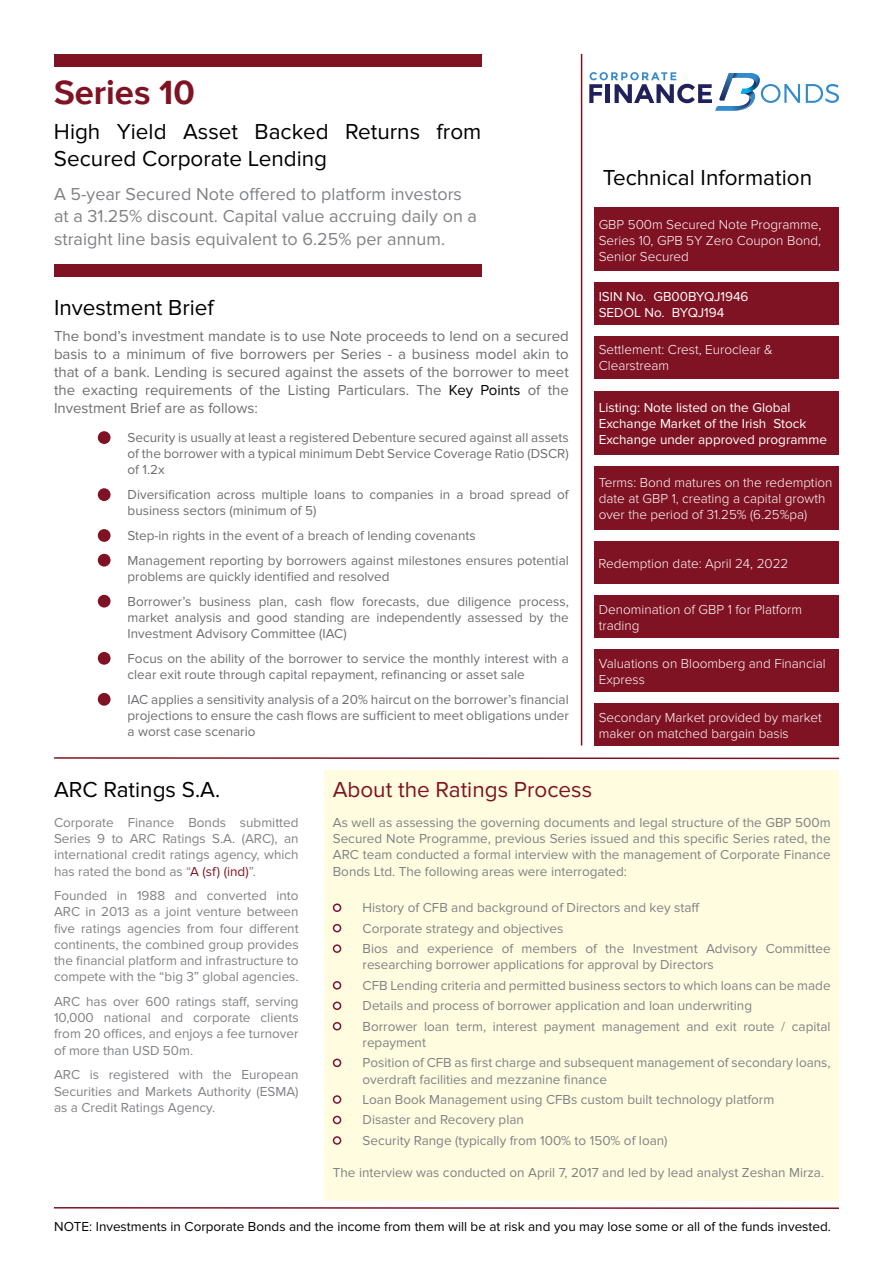
<style>
.page{position:relative;width:893px;height:1263px;background:#fff}
.page>*{position:absolute;margin:0;border:0;box-sizing:border-box;transform-origin:0 0}
.t1{font:700 34.5px "Proxima Nova A";color:#801323}
.t2{font:22.5px/27px "Proxima Nova";color:#000}
.t3{font:22.5px "Proxima Nova";color:#801323}
.t4{font:18px/21.6px "Proxima Nova";color:#808285}
.t5{font:15px/18px "Proxima Nova";color:#6d6e71;text-align:justify}
.t6{font:13.5px/16.2px "Proxima Nova";color:#808285;text-align:justify}
.t7{font:13.5px/16.2px "Proxima Nova";color:#6d6e71}
.t8{font:300 13.5px/16.2px "Proxima Nova";color:#fff}
.t9{font:13.5px/16.2px "Proxima Nova";color:#fff}
.t10{font:13.5px "Proxima Nova";color:#000}
.s1{color:#000}
.s2{color:#801323}
</style>
<div class="page">
<div style="left:324px;top:771px;width:515px;height:430px;background:#fffcdf"></div>
<div style="left:54px;top:54px;width:427px;height:13px;background:#801323"></div>
<div style="left:54px;top:264px;width:427px;height:13px;background:#801323"></div>
<svg style="left:589px;top:72px;width:211px;height:39px"></svg>
<svg style="left:806px;top:84px;width:33px;height:19px"></svg>
<div style="left:594px;top:207px;width:245px;height:64px;background:#801323"></div>
<div style="left:594px;top:283px;width:245px;height:42px;background:#801323"></div>
<div style="left:594px;top:541px;width:245px;height:43px;background:#801323"></div>
<div style="left:594px;top:391px;width:245px;height:63px;background:#801323"></div>
<div style="left:594px;top:466px;width:245px;height:64px;background:#801323"></div>
<div style="left:594px;top:337px;width:245px;height:42px;background:#801323"></div>
<div style="left:594px;top:595px;width:245px;height:43px;background:#801323"></div>
<div style="left:594px;top:649px;width:245px;height:42px;background:#801323"></div>
<div style="left:594px;top:703px;width:245px;height:42px;background:#801323"></div>
<svg style="left:54px;top:1207px;width:785px;height:2px;background:#9e4c58"></svg>
<hr style="left:581px;top:54px;width:1px;height:691px;background:#801323">
<div style="left:98px;top:431px;width:13px;height:13px;background:#801323;border-radius:50%"></div>
<div style="left:98px;top:554px;width:13px;height:12px;background:#801323;border-radius:50%"></div>
<div style="left:98px;top:488px;width:13px;height:13px;background:#801323;border-radius:50%"></div>
<div style="left:98px;top:595px;width:13px;height:12px;background:#801323;border-radius:50%"></div>
<div style="left:98px;top:652px;width:13px;height:13px;background:#801323;border-radius:50%"></div>
<div style="left:98px;top:529px;width:13px;height:13px;background:#801323;border-radius:50%"></div>
<div style="left:98px;top:693px;width:13px;height:13px;background:#801323;border-radius:50%"></div>
<svg style="left:54px;top:757px;width:786px;height:3px"></svg>
<div style="left:334px;top:904px;width:7px;height:7px;background:#fff;border-radius:50%"></div>
<div style="left:333px;top:903px;width:8px;height:9px;border:2px solid #801323;border-radius:50%"></div>
<div style="left:334px;top:945px;width:7px;height:7px;background:#fff;border-radius:50%"></div>
<div style="left:333px;top:944px;width:8px;height:9px;border:2px solid #801323;border-radius:50%"></div>
<div style="left:334px;top:925px;width:7px;height:7px;background:#fff;border-radius:50%"></div>
<div style="left:333px;top:924px;width:8px;height:8px;border:2px solid #801323;border-radius:50%"></div>
<div style="left:334px;top:1116px;width:7px;height:7px;background:#fff;border-radius:50%"></div>
<div style="left:333px;top:1116px;width:8px;height:8px;border:2px solid #801323;border-radius:50%"></div>
<div style="left:334px;top:1023px;width:7px;height:7px;background:#fff;border-radius:50%"></div>
<div style="left:333px;top:1022px;width:8px;height:8px;border:2px solid #801323;border-radius:50%"></div>
<div style="left:334px;top:982px;width:7px;height:7px;background:#fff;border-radius:50%"></div>
<div style="left:333px;top:981px;width:8px;height:8px;border:2px solid #801323;border-radius:50%"></div>
<div style="left:334px;top:1096px;width:7px;height:7px;background:#fff;border-radius:50%"></div>
<div style="left:333px;top:1095px;width:8px;height:9px;border:2px solid #801323;border-radius:50%"></div>
<div style="left:334px;top:1059px;width:7px;height:7px;background:#fff;border-radius:50%"></div>
<div style="left:333px;top:1058px;width:8px;height:9px;border:2px solid #801323;border-radius:50%"></div>
<div style="left:334px;top:1002px;width:7px;height:7px;background:#fff;border-radius:50%"></div>
<div style="left:333px;top:1001px;width:8px;height:9px;border:2px solid #801323;border-radius:50%"></div>
<div style="left:334px;top:1137px;width:7px;height:7px;background:#fff;border-radius:50%"></div>
<div style="left:333px;top:1136px;width:8px;height:9px;border:2px solid #801323;border-radius:50%"></div>
<h1 class="t1" style="left:54px;top:67px;width:142px">Series 10</h1>
<h2 class="t2" style="left:54px;top:118px;width:429px">High Yield Asset Backed Returns from<br>Secured Corporate Lending</h2>
<h3 class="t4" style="left:54px;top:183px;width:425px">A 5-year Secured Note offered to platform investors at a 31.25% discount. Capital value accruing daily on a</h3>
<h3 class="t4" style="left:54px;top:228px;width:393px">straight line basis equivalent to 6.25% per annum.</h3>
<h2 class="t2" style="left:54px;top:294px;width:161px">Investment Brief</h2>
<p class="t5" style="left:54px;top:327px;width:516px">The bond’s investment mandate is to use Note proceeds to lend on a secured basis to a minimum of five borrowers per Series - a business model akin to that of a bank. Lending is secured against the assets of the borrower to meet the exacting requirements of the Listing Particulars. The <span class="s1">Key Points</span> of the Investment Brief are as follows:</p>
<p class="t7" style="left:128px;top:430px;width:443px;text-align:justify">Security is usually at least a registered Debenture secured against all assets of the borrower with a typical minimum Debt Service Coverage Ratio (DSCR) of 1.2x</p>
<p class="t7" style="left:128px;top:487px;width:443px">Diversification across multiple loans to companies in a broad spread of business sectors (minimum of 5)</p>
<p class="t7" style="left:128px;top:523px;width:443px;line-height:24.8px">Step-in rights in the event of a breach of lending covenants<br>Management reporting by borrowers against milestones ensures potential</p>
<p class="t7" style="left:128px;top:564px;width:443px;line-height:24.8px">problems are quickly identified and resolved<br>Borrower’s business plan, cash flow forecasts, due diligence process,</p>
<p class="t7" style="left:128px;top:609px;width:443px">market analysis and good standing are independently assessed by the<br>Investment Advisory Committee (IAC)</p>
<p class="t7" style="left:128px;top:650px;width:443px">Focus on the ability of the borrower to service the monthly interest with a clear exit route through capital repayment, refinancing or asset sale</p>
<p class="t7" style="left:128px;top:691px;width:443px;text-align:justify">IAC applies a sensitivity analysis of a 20% haircut on the borrower’s financial projections to ensure the cash flows are sufficient to meet obligations under a worst case scenario</p>
<h2 class="t2" style="left:603px;top:165px;width:211px">Technical Information</h2>
<p class="t8" style="left:599px;top:216px;width:224px;text-align:justify">GBP 500m Secured Note Programme, Series 10, GPB 5Y Zero Coupon Bond, Senior Secured</p>
<p class="t9" style="left:599px;top:289px;width:151px">ISIN No. GB00BYQJ1946<br>SEDOL No. BYQJ194</p>
<p class="t8" style="left:599px;top:342px;width:176px">Settlement: Crest, Euroclear &amp;<br>Clearstream</p>
<p class="t9" style="left:599px;top:399px;width:230px">Listing: Note listed on the Global<br>Exchange Market of the Irish Stock<br>Exchange under approved programme</p>
<p class="t8" style="left:599px;top:475px;width:235px">Terms: Bond matures on the redemption date at GBP 1, creating a capital growth over the period of 31.25% (6.25%pa)</p>
<p class="t8" style="left:599px;top:556px;width:191px">Redemption date: April 24, 2022</p>
<p class="t8" style="left:599px;top:601px;width:205px">Denomination of GBP 1 for Platform trading</p>
<p class="t8" style="left:599px;top:655px;width:228px">Valuations on Bloomberg and Financial<br>Express</p>
<p class="t8" style="left:599px;top:709px;width:225px">Secondary Market provided by market maker on matched bargain basis</p>
<h2 class="t2" style="left:54px;top:776px;width:168px">ARC Ratings S.A.</h2>
<h2 class="t3" style="left:333px;top:777px;width:261px">About the Ratings Process</h2>
<p class="t6" style="left:54px;top:814px;width:246px">Corporate Finance Bonds submitted Series 9 to ARC Ratings S.A. (ARC), an international credit ratings agency, which has rated the bond as “<span class="s2">A (sf) (ind)</span>”.</p>
<p class="t6" style="left:54px;top:888px;width:246px">Founded in 1988 and converted into ARC in 2013 as a joint venture between five ratings agencies from four different continents, the combined group provides the financial platform and infrastructure to compete with the “big 3” global agencies.</p>
<p class="t6" style="left:54px;top:993px;width:246px">ARC has over 600 ratings staff, serving 10,000 national and corporate clients from 20 offices, and enjoys a fee turnover of more than USD 50m.</p>
<p class="t6" style="left:54px;top:1067px;width:246px">ARC is registered with the European Securities and Markets Authority (ESMA) as a Credit Ratings Agency.</p>
<p class="t6" style="left:333px;top:814px;width:499px">As well as assessing the governing documents and legal structure of the GBP 500m Secured Note Programme, previous Series issued and this specific Series rated, the ARC team conducted a formal interview with the management of Corporate Finance Bonds Ltd. The following areas were interrogated:</p>
<p class="t6" style="left:363px;top:898px;width:469px;line-height:20.4px;text-align:left">History of CFB and background of Directors and key staff<br>Corporate strategy and objectives<br>Bios and experience of members of the Investment Advisory Committee</p>
<p class="t6" style="left:363px;top:955px;width:470px;line-height:20.4px;text-align:left">researching borrower applications for approval by Directors<br>CFB Lending criteria and permitted business sectors to which loans can be made Details and process of borrower application and loan underwriting<br>Borrower loan term, interest payment management and exit route / capital</p>
<p class="t6" style="left:363px;top:1032px;width:470px;line-height:20.4px">repayment<br>Position of CFB as first charge and subsequent management of secondary loans,</p>
<p class="t6" style="left:363px;top:1069px;width:413px;line-height:20.4px;text-align:left">overdraft facilities and mezzanine finance<br>Loan Book Management using CFBs custom built technology platform Disaster and Recovery plan<br>Security Range (typically from 100% to 150% of loan)</p>
<p class="t6" style="left:333px;top:1165px;width:493px">The interview was conducted on April 7, 2017 and led by lead analyst Zeshan Mirza.</p>
<p class="t10" style="left:54px;top:1219px;width:778px">NOTE: Investments in Corporate Bonds and the income from them will be at risk and you may lose some or all of the funds invested.</p>
</div>
